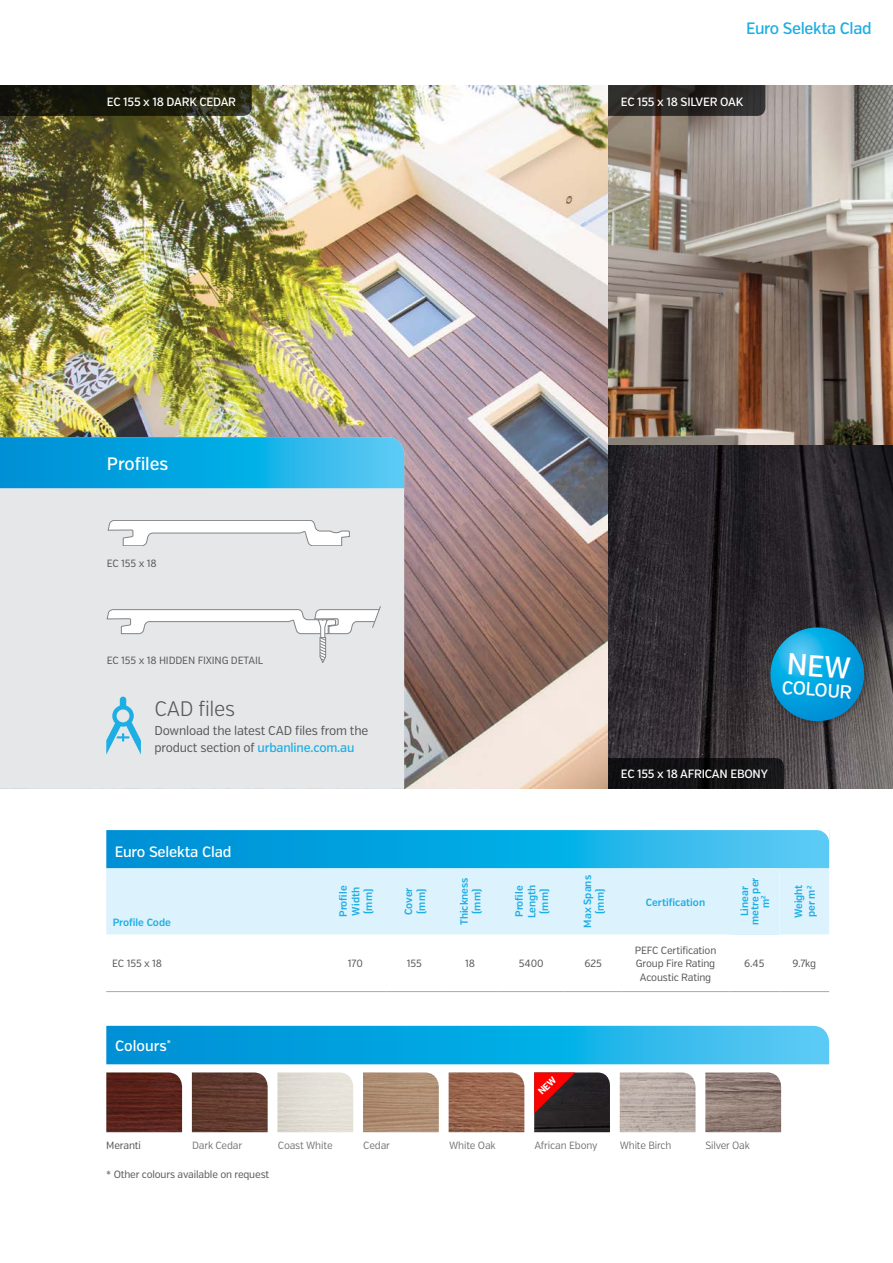
<style>
.page{position:relative;width:893px;height:1263px;background:#fff}
.page>*{position:absolute;margin:0;border:0;box-sizing:border-box;transform-origin:0 0}
.t1{font:300 21px "Verb Cond";letter-spacing:-.015em;color:#58595b}
.t2{font:500 18.75px "Verb Cond";color:#fff}
.t3{font:500 18px "Verb Cond";letter-spacing:-.005em;color:#fff}
.t4{font:500 16.5px "Verb Cond";letter-spacing:-.02em;color:#1daee4}
.t5{font:500 15px "Verb Cond";letter-spacing:-.01em;color:#fff}
.t6{font:12.75px/16.5px "Verb Cond";letter-spacing:-.015em;color:#58595b}
.t7{font:500 12px "Verb Cond";letter-spacing:-.02em;color:#fff}
.t8{font:10.5px/13.5px "Verb Cond";letter-spacing:-.015em;color:#58595b;text-align:center}
.t9{font:600 10.5px/12.8px "Verb Cond";color:#1daee4;text-align:center}
.t10{font:10.5px "Verb Cond";letter-spacing:-.015em;color:#797a7d}
.t11{font:300 10.5px "Verb Cond";letter-spacing:-.015em;color:#58595b}
.s1{font-weight:500;color:#1daee4}
</style>
<div class="page">
<img style="left:534px;top:1072px;width:76px;height:60px">
<img style="left:0;top:85px;width:893px;height:704px">
<div style="left:106px;top:868px;width:723px;height:66px;background:#dcf2fd"></div>
<div style="left:729px;top:868px;width:50px;height:66px;background:#dcf2fd"></div>
<hr style="left:106px;top:991px;width:218px;height:1px;background:#a7a9ac">
<hr style="left:324px;top:991px;width:63px;height:1px;background:#a7a9ac">
<hr style="left:387px;top:991px;width:55px;height:1px;background:#a7a9ac">
<hr style="left:442px;top:991px;width:56px;height:1px;background:#a7a9ac">
<hr style="left:498px;top:991px;width:67px;height:1px;background:#a7a9ac">
<hr style="left:565px;top:991px;width:57px;height:1px;background:#a7a9ac">
<hr style="left:622px;top:991px;width:107px;height:1px;background:#a7a9ac">
<hr style="left:729px;top:991px;width:50px;height:1px;background:#a7a9ac">
<hr style="left:779px;top:991px;width:50px;height:1px;background:#a7a9ac">
<svg style="left:106px;top:830px;width:723px;height:38px;background:#16aae3"></svg>
<svg style="left:106px;top:1026px;width:723px;height:38px;background:#15aae3"></svg>
<img style="left:277px;top:1072px;width:76px;height:60px">
<img style="left:449px;top:1072px;width:75px;height:60px">
<img style="left:106px;top:1072px;width:76px;height:60px">
<img style="left:363px;top:1072px;width:76px;height:60px">
<img style="left:192px;top:1072px;width:76px;height:60px">
<svg style="left:0;top:85px;width:252px;height:31px;background:#1d1d0f"></svg>
<svg style="left:608px;top:85px;width:157px;height:31px;background:#2b2826"></svg>
<div style="left:0;top:488px;width:404px;height:301px;background:#e6e7e8"></div>
<svg style="left:0;top:437px;width:404px;height:51px;background:#16aae3"></svg>
<svg style="left:108px;top:520px;width:242px;height:26px"></svg>
<svg style="left:107px;top:606px;width:274px;height:57px"></svg>
<svg style="left:106px;top:697px;width:35px;height:57px;background:#a4d4e6"></svg>
<img style="left:705px;top:1072px;width:76px;height:60px">
<img style="left:620px;top:1072px;width:75px;height:60px">
<svg style="left:608px;top:758px;width:176px;height:31px;background:#121113"></svg>
<div style="left:767px;top:624px;width:103px;height:103px;background:#000;opacity:.25"></div>
<svg style="left:534px;top:1072px;width:45px;height:45px;background:#821819"></svg>
<svg style="left:769px;top:627px;width:97px;height:96px;background:#1b8cb8"></svg>
<h3 class="t4" style="left:746px;top:19px;width:127px">Euro Selekta Clad</h3>
<p class="t7" style="left:107px;top:94px;width:131px">EC 155 x 18 DARK CEDAR</p>
<p class="t7" style="left:621px;top:94px;width:124px">EC 155 x 18 SILVER OAK</p>
<h3 class="t3" style="left:107px;top:453px;width:63px">Profiles</h3>
<p class="t8" style="left:107px;top:557px;width:51px">EC 155 x 18</p>
<p class="t8" style="left:107px;top:654px;width:158px">EC 155 x 18 HIDDEN FIXING DETAIL</p>
<h1 class="t1" style="left:154px;top:696px;width:82px">CAD files</h1>
<p class="t6" style="left:154px;top:723px;width:215px">Download the latest CAD files from the product section of <span class="s1">urbanline.com.au</span></p>
<h2 class="t2" style="left:783px;top:676px;width:72px;rotate:4deg">COLOUR</h2>
<p class="t7" style="left:621px;top:767px;width:149px">EC 155 x 18 AFRICAN EBONY</p>
<h3 class="t5" style="left:115px;top:843px;width:118px">Euro Selekta Clad</h3>
<p class="t9" style="left:113px;top:916px;width:60px">Profile Code</p>
<p class="t9" style="left:337px;top:917px;width:33px;text-align:left;rotate:-90deg">Profile<br>Width (mm)</p>
<p class="t9" style="left:402px;top:915px;width:29px;text-align:left;rotate:-90deg">Cover (mm)</p>
<p class="t9" style="left:458px;top:925px;width:49px;rotate:-90deg">Thickness (mm)</p>
<p class="t9" style="left:513px;top:918px;width:35px;rotate:-90deg">Profile<br>Length (mm)</p>
<p class="t9" style="left:581px;top:927px;width:54px;rotate:-90deg">Max Spans (mm)</p>
<p class="t8" style="left:112px;top:957px;width:51px">EC 155 x 18</p>
<p class="t8" style="left:348px;top:957px;width:16px">170</p>
<p class="t8" style="left:407px;top:957px;width:17px">155</p>
<p class="t8" style="left:465px;top:957px;width:11px">18</p>
<p class="t8" style="left:519px;top:957px;width:26px">5400</p>
<p class="t8" style="left:584px;top:957px;width:19px">625</p>
<h3 class="t5" style="left:115px;top:1037px;width:57px">Colours<sup>*</sup></h3>
<p class="t9" style="left:646px;top:896px;width:61px">Certification</p>
<p class="t8" style="left:635px;top:943px;width:83px">PEFC Certification<br>Group Fire Rating<br>Acoustic Rating</p>
<p class="t9" style="left:739px;top:925px;width:49px;line-height:10.5px;rotate:-90deg">Linear metre per m<sup>2</sup></p>
<p class="t9" style="left:792px;top:918px;width:35px;text-align:left;rotate:-90deg">Weight per m<sup>2</sup></p>
<p class="t8" style="left:744px;top:957px;width:22px">6.45</p>
<p class="t8" style="left:792px;top:957px;width:25px">9.7kg</p>
<p class="t8" style="left:106px;top:1139px;width:36px">Meranti</p>
<p class="t10" style="left:192px;top:1139px;width:52px">Dark Cedar</p>
<p class="t10" style="left:363px;top:1139px;width:28px">Cedar</p>
<p class="t10" style="left:534px;top:1139px;width:65px">African Ebony</p>
<p class="t8" style="left:106px;top:1167px;width:165px">* Other colours available on request</p>
<p class="t10" style="left:278px;top:1139px;width:56px">Coast White</p>
<p class="t10" style="left:449px;top:1139px;width:48px">White Oak</p>
<p class="t11" style="left:620px;top:1139px;width:53px">White Birch</p>
<p class="t11" style="left:705px;top:1139px;width:46px">Silver Oak</p>
</div>
